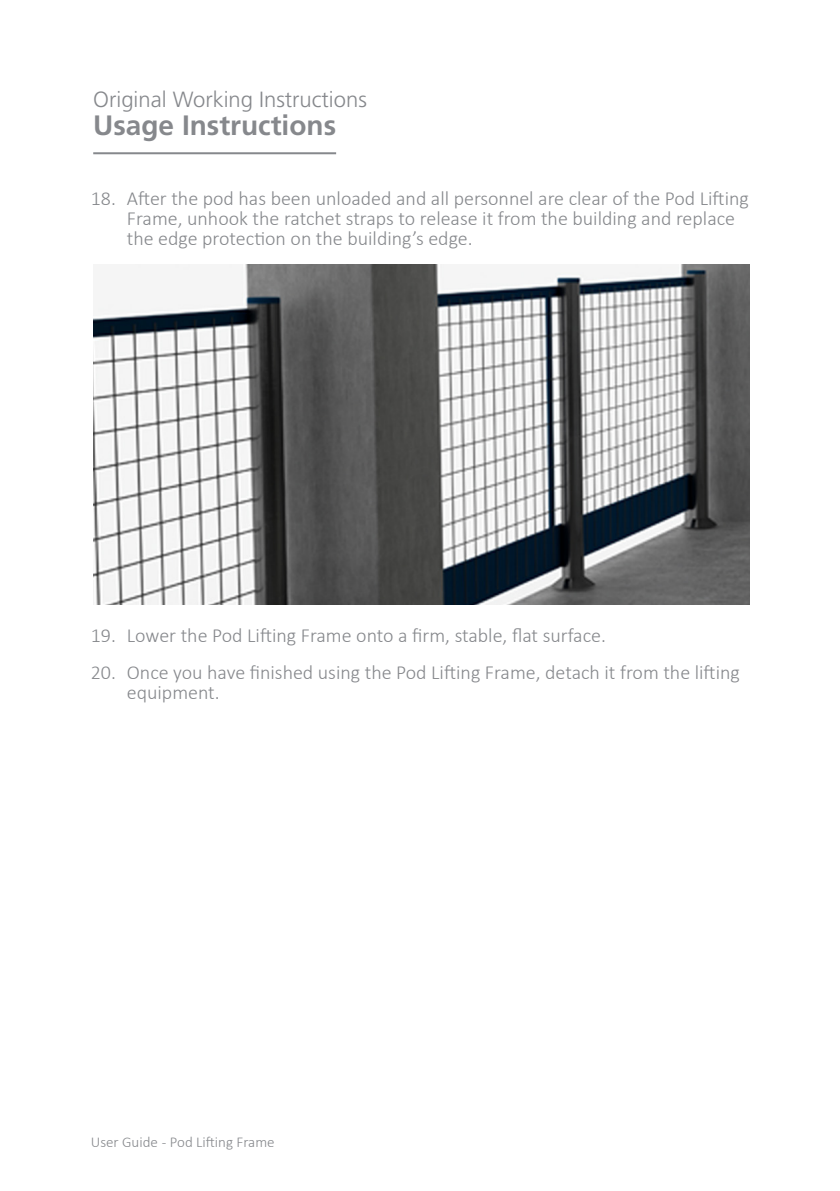
<style>
.page{position:relative;width:840px;height:1191px;background:#fff}
.page>*{position:absolute;margin:0;border:0;box-sizing:border-box;transform-origin:0 0}
.t1{font:700 28px "Frutiger LT Std";color:#86888c}
.t2{font:300 22px "Frutiger LT Std";color:#86888c}
.t3{font:300 20px/20px "Calibri";color:#86888c}
.t4{font:300 15px "Calibri";color:#86888c}
</style>
<div class="page">
<hr style="left:93px;top:152px;width:243px;height:2px;background:#86888c">
<img style="left:93px;top:264px;width:655px;height:340px">
<p class="t2" style="left:93px;top:87px;width:275px">Original Working Instructions</p>
<h1 class="t1" style="left:93px;top:109px;width:244px">Usage Instructions</h1>
<p class="t3" style="left:127px;top:188px;width:623px;text-indent:-36px">18. After the pod has been unloaded and all personnel are clear of the Pod Lifting<br>Frame, unhook the ratchet straps to release it from the building and replace the edge protection on the building’s edge.</p>
<p class="t3" style="left:91px;top:625px;width:516px">19. Lower the Pod Lifting Frame onto a firm, stable, flat surface.</p>
<p class="t3" style="left:127px;top:662px;width:614px;text-indent:-36px">20. Once you have finished using the Pod Lifting Frame, detach it from the lifting equipment.</p>
<p class="t4" style="left:91px;top:1132px;width:185px">User Guide - Pod Lifting Frame</p>
</div>
